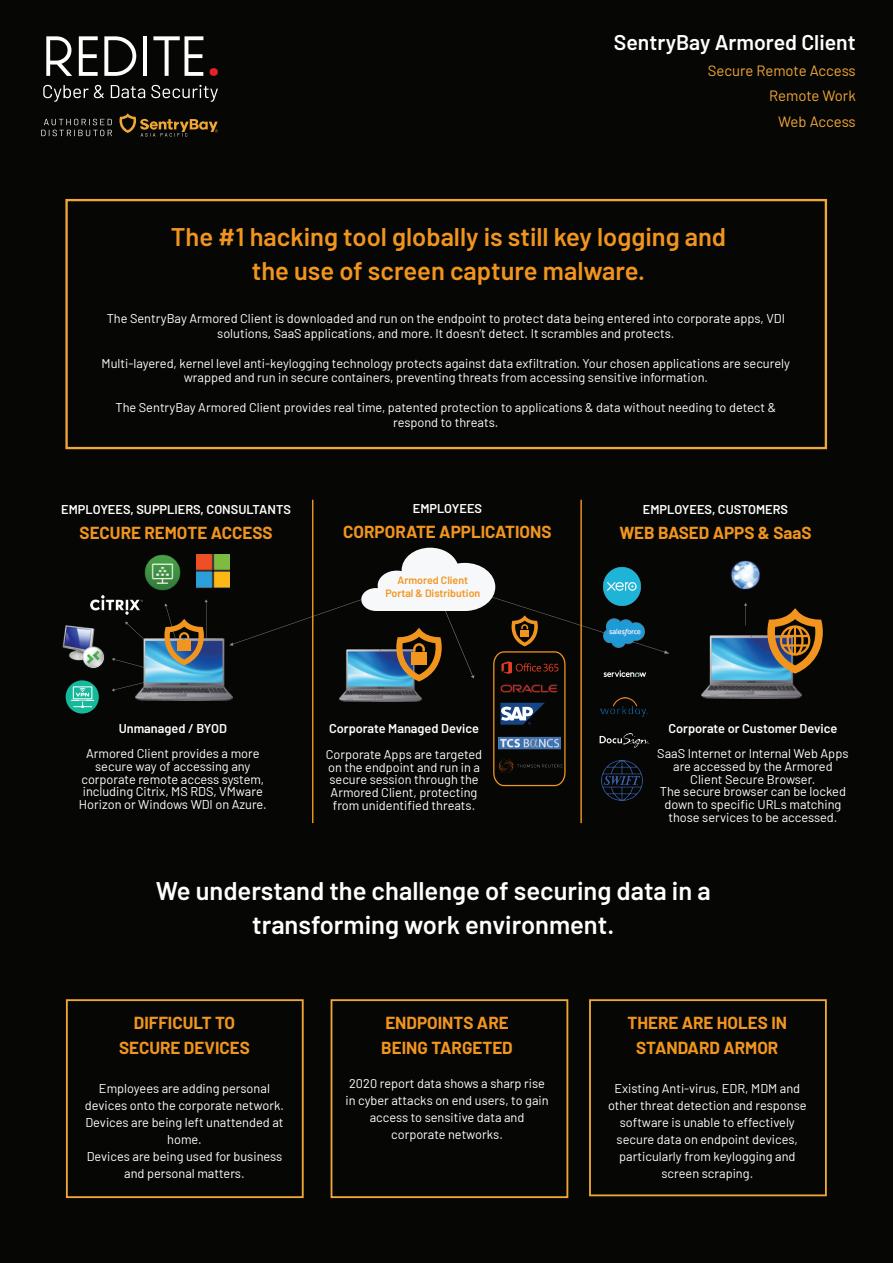
<style>
.page{position:relative;width:893px;height:1263px;background:#fff}
.page>*{position:absolute;margin:0;border:0;box-sizing:border-box;transform-origin:0 0}
.t1{font:600 25.5px/34px "Barlow";color:#f2951f;text-align:center}
.t2{font:600 25.5px/34px "Barlow";color:#fff;text-align:center}
.t3{font:600 21.3px "Barlow";color:#fff}
.t4{font:700 16.95px/25.5px "Barlow";color:#f2951f;text-align:center}
.t5{font:14.85px/25.5px "Barlow";letter-spacing:-.005em;color:#f1a735;text-align:right}
.t6{font:12.75px/17px "Barlow";color:#fff;text-align:center}
.t7{font:600 12.75px "Barlow";color:#fff}
.t8{font:600 10.65px/12.8px "Barlow";color:#f2951f;text-align:center}
</style>
<div class="page">
<div style="left:0;top:174px;width:893px;height:1089px;background:#060705"></div>
<div style="left:1px;top:0;width:892px;height:174px;background:#060705"></div>
<svg style="left:43px;top:85px;width:61px;height:17px"></svg>
<svg style="left:111px;top:85px;width:34px;height:13px"></svg>
<svg style="left:151px;top:85px;width:67px;height:17px"></svg>
<svg style="left:46px;top:36px;width:26px;height:40px"></svg>
<svg style="left:79px;top:36px;width:19px;height:40px"></svg>
<svg style="left:104px;top:36px;width:32px;height:40px"></svg>
<hr style="left:143px;top:36px;width:4px;height:40px;background:#fff">
<svg style="left:210px;top:68px;width:8px;height:8px"></svg>
<svg style="left:153px;top:36px;width:50px;height:40px"></svg>
<svg style="left:41px;top:119px;width:71px;height:17px"></svg>
<svg style="left:119px;top:113px;width:99px;height:24px"></svg>
<svg style="left:702px;top:635px;width:100px;height:64px;background:#557d97"></svg>
<svg style="left:767px;top:608px;width:56px;height:66px"></svg>
<svg style="left:744px;top:603px;width:3px;height:22px"></svg>
<svg style="left:112px;top:684px;width:23px;height:7px"></svg>
<svg style="left:112px;top:658px;width:23px;height:7px"></svg>
<svg style="left:125px;top:622px;width:18px;height:16px"></svg>
<svg style="left:135px;top:638px;width:94px;height:63px;background:#547990"></svg>
<svg style="left:164px;top:599px;width:44px;height:66px"></svg>
<div style="left:177px;top:640px;width:14px;height:11px;background:#f2951f"></div>
<div style="left:66px;top:999px;width:238px;height:199px;border:2px solid #f1a735"></div>
<div style="left:331px;top:999px;width:237px;height:199px;border:2px solid #f1a735"></div>
<div style="left:589px;top:999px;width:238px;height:197px;border:2px solid #f1a735"></div>
<hr style="left:312px;top:500px;width:1px;height:323px;background:#f2951f">
<hr style="left:580px;top:500px;width:2px;height:323px;background:#f2951f">
<div style="left:65px;top:199px;width:762px;height:250px;border:2px solid #f1a735"></div>
<img style="left:602px;top:787px;width:40px;height:13px">
<img style="left:197px;top:554px;width:32px;height:34px">
<img style="left:144px;top:554px;width:37px;height:37px">
<img style="left:91px;top:595px;width:52px;height:20px">
<svg style="left:229px;top:548px;width:440px;height:239px"></svg>
<img style="left:62px;top:625px;width:42px;height:43px">
<div style="left:66px;top:680px;width:33px;height:33px;background:#15b99b;border-radius:50%"></div>
<div style="left:73px;top:686px;width:19px;height:13px;border:1px solid #fff"></div>
<svg style="left:71px;top:688px;width:23px;height:20px"></svg>
<img style="left:731px;top:560px;width:29px;height:30px">
<h2 class="t3" style="left:614px;top:27px;width:243px">SentryBay Armored Client</h2>
<p class="t5" style="left:708px;top:57px;width:150px">Secure Remote Access<br>Remote Work<br>Web Access</p>
<h1 class="t1" style="left:171px;top:217px;width:557px">The #1 hacking tool globally is still key logging and the use of screen capture malware.</h1>
<p class="t6" style="left:107px;top:310px;width:680px;line-height:14.9px">The SentryBay Armored Client is downloaded and run on the endpoint to protect data being entered into corporate apps, VDI solutions, SaaS applications, and more. It doesn’t detect. It scrambles and protects.</p>
<p class="t6" style="left:102px;top:354px;width:690px;line-height:14.9px">Multi-layered, kernel level anti-keylogging technology protects against data exfiltration. Your chosen applications are securely wrapped and run in secure containers, preventing threats from accessing sensitive information.</p>
<p class="t6" style="left:115px;top:399px;width:662px;line-height:14.9px">The SentryBay Armored Client provides real time, patented protection to applications &amp; data without needing to detect &amp; respond to threats.</p>
<p class="t7" style="left:61px;top:500px;width:231px">EMPLOYEES, SUPPLIERS, CONSULTANTS</p>
<h3 class="t4" style="left:80px;top:519px;width:195px">SECURE REMOTE ACCESS</h3>
<p class="t7" style="left:413px;top:499px;width:71px">EMPLOYEES</p>
<h3 class="t4" style="left:343px;top:518px;width:210px">CORPORATE APPLICATIONS</h3>
<p class="t8" style="left:385px;top:573px;width:96px">Armored Client<br>Portal &amp; Distribution</p>
<p class="t7" style="left:119px;top:719px;width:110px">Unmanaged / BYOD</p>
<p class="t6" style="left:79px;top:746px;width:189px;line-height:12.8px">Armored Client provides a more secure way of accessing any corporate remote access system, including Citrix, MS RDS, VMware<br>Horizon or Windows WDI on Azure.</p>
<p class="t7" style="left:329px;top:719px;width:151px">Corporate Managed Device</p>
<p class="t6" style="left:326px;top:747px;width:158px;line-height:12.8px">Corporate Apps are targeted on the endpoint and run in a secure session through the<br>Armored Client, protecting from unidentified threats.</p>
<p class="t7" style="left:643px;top:500px;width:147px">EMPLOYEES, CUSTOMERS</p>
<h3 class="t4" style="left:619px;top:519px;width:193px">WEB BASED APPS &amp; SaaS</h3>
<p class="t7" style="left:668px;top:719px;width:170px">Corporate or Customer Device</p>
<p class="t6" style="left:657px;top:746px;width:193px;line-height:12.8px">SaaS Internet or Internal Web Apps are accessed by the Armored<br>Client Secure Browser.<br>The secure browser can be locked down to specific URLs matching those services to be accessed.</p>
<h1 class="t2" style="left:156px;top:871px;width:556px">We understand the challenge of securing data in a transforming work environment.</h1>
<h3 class="t4" style="left:119px;top:1009px;width:132px">DIFFICULT TO<br>SECURE DEVICES</h3>
<p class="t6" style="left:85px;top:1079px;width:201px">Employees are adding personal devices onto the corporate network.<br>Devices are being left unattended at home.<br>Devices are being used for business and personal matters.</p>
<h3 class="t4" style="left:381px;top:1009px;width:133px;text-align:left">ENDPOINTS ARE<br>BEING TARGETED</h3>
<p class="t6" style="left:345px;top:1074px;width:205px">2020 report data shows a sharp rise in cyber attacks on end users, to gain access to sensitive data and corporate networks.</p>
<h3 class="t4" style="left:627px;top:1009px;width:161px">THERE ARE HOLES IN<br>STANDARD ARMOR</h3>
<p class="t6" style="left:608px;top:1079px;width:200px">Existing Anti-virus, EDR, MDM and other threat detection and response software is unable to effectively secure data on endpoint devices, particularly from keylogging and screen scraping.</p>
</div>
